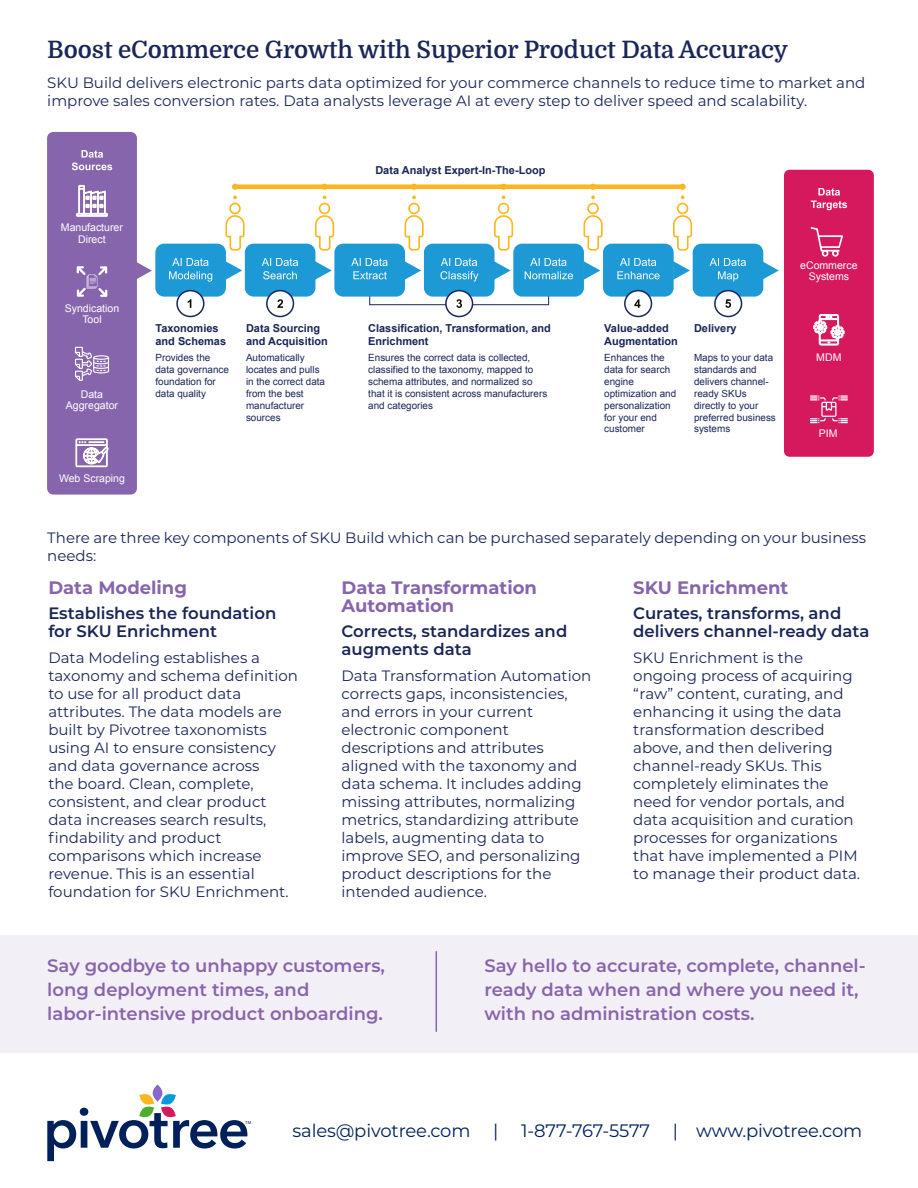
<style>
.page{position:relative;width:918px;height:1188px;background:#fff}
.page>*{position:absolute;margin:0;border:0;box-sizing:border-box;transform-origin:0 0}
.t1{font:600 24px "Domine";letter-spacing:-.005em;color:#1a2658}
.t2{font:600 18px/24px "Montserrat";color:#8765ac}
.t3{font:700 18px/18px "Montserrat";color:#8765ac}
.t4{font:18px "Montserrat";letter-spacing:-.01em;color:#00205b}
.t5{font:600 16.5px/18px "Montserrat";color:#1a2658}
.t6{font:15px/18px "Montserrat";color:#1a2658}
.t7{font:700 10.95px/13.2px "Arial";color:#1a2658}
.t8{font:10.5px/11.2px "Arial";color:#fff;text-align:center}
.t9{font:9.9px/11.9px "Arial";color:#1a2658}
.t10{font:4.05px "Arial";color:#00205b}
</style>
<div class="page">
<div style="left:0;top:936px;width:918px;height:117px;background:#f3eff6"></div>
<div style="left:153px;top:1085px;width:9px;height:17px;background:#86c;border-radius:50%"></div>
<svg style="left:47px;top:1093px;width:200px;height:68px"></svg>
<hr style="left:436px;top:951px;width:1px;height:81px;background:#8765ac">
<svg style="left:232px;top:184px;width:5px;height:6px"></svg>
<svg style="left:680px;top:184px;width:6px;height:6px"></svg>
<div style="left:235px;top:184px;width:448px;height:5px;background:#fcb61d"></div>
<div style="left:47px;top:132px;width:90px;height:363px;background:#8765ac;border-radius:6px"></div>
<svg style="left:72px;top:150px;width:40px;height:20px"></svg>
<svg style="left:137px;top:196px;width:642px;height:122px"></svg>
<svg style="left:76px;top:185px;width:32px;height:32px"></svg>
<svg style="left:77px;top:266px;width:30px;height:31px"></svg>
<svg style="left:75px;top:347px;width:34px;height:34px"></svg>
<svg style="left:76px;top:438px;width:32px;height:29px"></svg>
<div style="left:784px;top:170px;width:90px;height:287px;background:#d6195d;border-radius:6px"></div>
<svg style="left:811px;top:188px;width:36px;height:22px"></svg>
<svg style="left:810px;top:227px;width:33px;height:30px"></svg>
<svg style="left:814px;top:314px;width:30px;height:31px"></svg>
<svg style="left:810px;top:395px;width:38px;height:28px"></svg>
<h1 class="t1" style="left:47px;top:37px;width:742px">Boost eCommerce Growth with Superior Product Data Accuracy</h1>
<p class="t6" style="left:47px;top:74px;width:820px">SKU Build delivers electronic parts data optimized for your commerce channels to reduce time to market and improve sales conversion rates. Data analysts leverage AI at every step to deliver speed and scalability.</p>
<p class="t8" style="left:61px;top:222px;width:64px">Manufacturer<br>Direct</p>
<p class="t8" style="left:65px;top:302px;width:56px">Syndication<br>Tool</p>
<p class="t8" style="left:66px;top:389px;width:54px">Data<br>Aggregator</p>
<p class="t8" style="left:59px;top:473px;width:68px">Web Scraping</p>
<p class="t7" style="left:155px;top:322px;width:72px">Taxonomies and Schemas</p>
<p class="t9" style="left:155px;top:352px;width:75px">Provides the data governance foundation for data quality</p>
<p class="t7" style="left:246px;top:322px;width:83px">Data Sourcing and Acquisition</p>
<p class="t9" style="left:246px;top:352px;width:81px">Automatically locates and pulls in the correct data from the best manufacturer sources</p>
<p class="t7" style="left:375px;top:164px;width:172px">Data Analyst Expert-In-The-Loop</p>
<p class="t7" style="left:368px;top:322px;width:184px">Classification, Transformation, and<br>Enrichment</p>
<p class="t9" style="left:368px;top:352px;width:181px">Ensures the correct data is collected, classified to the taxonomy, mapped to schema attributes, and normalized so that it is consistent across manufacturers and categories</p>
<p class="t7" style="left:604px;top:322px;width:75px">Value-added<br>Augmentation</p>
<p class="t9" style="left:604px;top:352px;width:73px">Enhances the data for search engine optimization and personalization for your end customer</p>
<p class="t7" style="left:694px;top:322px;width:44px">Delivery</p>
<p class="t9" style="left:694px;top:352px;width:83px">Maps to your data standards and delivers channel&shy;ready SKUs directly to your preferred business systems</p>
<p class="t8" style="left:800px;top:260px;width:59px">eCommerce<br>Systems</p>
<p class="t8" style="left:816px;top:352px;width:27px">MDM</p>
<p class="t8" style="left:819px;top:428px;width:20px">PIM</p>
<p class="t6" style="left:47px;top:528px;width:820px">There are three key components of SKU Build which can be purchased separately depending on your business needs:</p>
<p class="t3" style="left:48px;top:577px;width:140px">Data Modeling</p>
<p class="t5" style="left:48px;top:604px;width:230px">Establishes the foundation for SKU Enrichment</p>
<p class="t6" style="left:48px;top:648px;width:251px">Data Modeling establishes a taxonomy and schema definition to use for all product data attributes. The data models are built by Pivotree taxonomists using AI to ensure consistency and data governance across<br>the board. Clean, complete, consistent, and clear product data increases search results, findability and product comparisons which increase revenue. This is an essential foundation for SKU Enrichment.</p>
<p class="t3" style="left:342px;top:577px;width:197px">Data Transformation<br>Automation</p>
<p class="t5" style="left:342px;top:622px;width:227px">Corrects, standardizes and augments data</p>
<p class="t6" style="left:342px;top:666px;width:251px">Data Transformation Automation corrects gaps, inconsistencies, and errors in your current electronic component descriptions and attributes aligned with the taxonomy and data schema. It includes adding missing attributes, normalizing metrics, standardizing attribute labels, augmenting data to improve SEO, and personalizing product descriptions for the intended audience.</p>
<p class="t3" style="left:633px;top:577px;width:157px">SKU Enrichment</p>
<p class="t5" style="left:633px;top:604px;width:238px">Curates, transforms, and delivers channel-ready data</p>
<p class="t6" style="left:633px;top:648px;width:228px">SKU Enrichment is the ongoing process of acquiring “raw” content, curating, and enhancing it using the data transformation described above, and then delivering channel-ready SKUs. This completely eliminates the need for vendor portals, and data acquisition and curation processes for organizations that have implemented a PIM to manage their product data.</p>
<p class="t2" style="left:47px;top:953px;width:339px">Say goodbye to unhappy customers, long deployment times, and labor-intensive product onboarding.</p>
<p class="t2" style="left:484px;top:953px;width:383px">Say hello to accurate, complete, channel&shy;ready data when and where you need it, with no administration costs.</p>
<p class="t10" style="left:245px;top:1120px;width:7px">TM</p>
<p class="t4" style="left:293px;top:1118px;width:179px">sales@pivotree.com</p>
<p class="t4" style="left:493px;top:1118px;width:7px">|</p>
<p class="t4" style="left:521px;top:1118px;width:130px">1-877-767-5577</p>
<p class="t4" style="left:673px;top:1118px;width:191px">| www.pivotree.com</p>
</div>
